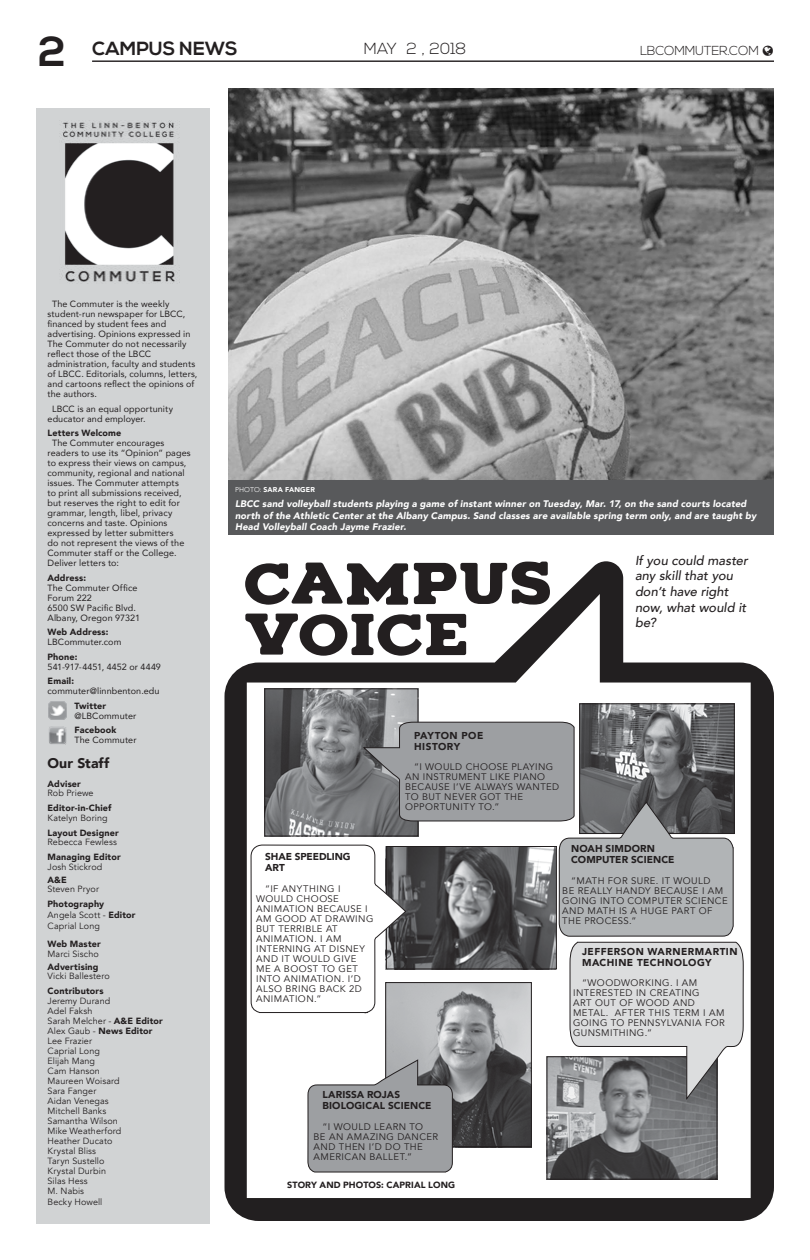
<style>
.page{position:relative;width:810px;height:1260px;background:#fff}
.page>*{position:absolute;margin:0;border:0;box-sizing:border-box;transform-origin:0 0}
.t1{font:900 100px "Pepperoni Slab";letter-spacing:.03em;color:#231f20}
.t2{font:700 19px "Nexa";letter-spacing:.005em;color:#231f20}
.t3{font:300 16px "Nexa";color:#231f20}
.t4{font:900 14px "Avenir";letter-spacing:.01em;color:#231f20}
.t5{font:italic 500 13px/15.6px "Avenir";color:#231f20}
.t6{font:300 13px "Nexa";letter-spacing:-.02em;color:#231f20}
.t7{font:900 10px/11px "Avenir";letter-spacing:.01em;color:#231f20}
.t8{font:900 10px/11px "Avenir";letter-spacing:.045em;color:#231f20}
.t9{font:9.5px/10px "Avenir";letter-spacing:.045em;color:#231f20}
.t10{font:italic 900 9.5px/11.5px "Avenir";letter-spacing:.015em;color:#fff}
.t11{font:9px/10px "Avenir";letter-spacing:.01em;color:#231f20}
.t12{font:9px/10px "Avenir";letter-spacing:.01em;color:#231f20}
.t13{font:900 9px "Avenir";letter-spacing:.015em;color:#231f20}
.t14{font:900 7px "Avenir";letter-spacing:.02em;color:#fff}
.s1{font-size:42px}
.s2{font-weight:900}
.s3{font-weight:300}
</style>
<div class="page">
<hr style="left:92px;top:61px;width:682px;height:1px;background:#231f20">
<svg style="left:224px;top:561px;width:550px;height:660px"></svg>
<img style="left:581px;top:705px;width:152px;height:17px">
<div style="left:36px;top:108px;width:174px;height:1116px;background:#d1d3d4"></div>
<img style="left:49px;top:701px;width:18px;height:18px">
<img style="left:49px;top:727px;width:18px;height:18px">
<img style="left:62px;top:120px;width:113px;height:162px">
<svg style="left:250px;top:722px;width:499px;height:451px"></svg>
<img style="left:229px;top:88px;width:545px;height:393px">
<div style="left:229px;top:481px;width:545px;height:54px;background:#58595b"></div>
<h2 class="t2" style="left:38px;top:38px;width:201px"><span class="s1">2</span> CAMPUS NEWS</h2>
<h3 class="t3" style="left:364px;top:40px;width:104px">MAY 2 , 2018</h3>
<h3 class="t6" style="left:640px;top:43px;width:120px">LBCOMMUTER.COM</h3>
<p class="t11" style="left:48px;top:299px;width:151px;text-indent:4px">The Commuter is the weekly student-run newspaper for LBCC, financed by student fees and advertising. Opinions expressed in<br>The Commuter do not necessarily reflect those of the LBCC administration, faculty and students of LBCC. Editorials, columns, letters, and cartoons reflect the opinions of the authors.</p>
<p class="t11" style="left:48px;top:403px;width:127px;text-indent:4px">LBCC is an equal opportunity educator and employer.</p>
<p class="t13" style="left:48px;top:425px;width:75px">Letters Welcome</p>
<p class="t11" style="left:48px;top:438px;width:145px;text-indent:4px">The Commuter encourages readers to use its “Opinion” pages to express their views on campus, community, regional and national issues. The Commuter attempts<br>to print all submissions received, but reserves the right to edit for grammar, length, libel, privacy concerns and taste. Opinions expressed by letter submitters<br>do not represent the views of the<br>Commuter staff or the College.<br>Deliver letters to:</p>
<p class="t13" style="left:48px;top:570px;width:40px">Address:</p>
<p class="t11" style="left:48px;top:582px;width:94px">The Commuter Office<br>Forum 222<br>6500 SW Pacific Blvd.<br>Albany, Oregon 97321</p>
<p class="t13" style="left:48px;top:624px;width:62px">Web Address:</p>
<p class="t11" style="left:48px;top:637px;width:75px">LBCommuter.com</p>
<p class="t13" style="left:48px;top:649px;width:31px">Phone:</p>
<p class="t11" style="left:48px;top:661px;width:115px">541-917-4451, 4452 or 4449</p>
<p class="t13" style="left:48px;top:673px;width:28px">Email:</p>
<p class="t11" style="left:48px;top:686px;width:113px">commuter@linnbenton.edu</p>
<p class="t13" style="left:75px;top:698px;width:33px">Twitter</p>
<p class="t11" style="left:75px;top:710px;width:63px">@LBCommuter</p>
<p class="t13" style="left:75px;top:722px;width:43px">Facebook</p>
<p class="t11" style="left:75px;top:735px;width:64px">The Commuter</p>
<h3 class="t4" style="left:48px;top:751px;width:63px">Our Staff</h3>
<p class="t13" style="left:48px;top:776px;width:35px">Adviser</p>
<p class="t12" style="left:48px;top:788px;width:48px">Rob Priewe</p>
<p class="t13" style="left:48px;top:800px;width:66px">Editor-in-Chief</p>
<p class="t12" style="left:48px;top:813px;width:62px">Katelyn Boring</p>
<p class="t13" style="left:48px;top:825px;width:73px">Layout Designer</p>
<p class="t12" style="left:48px;top:837px;width:71px">Rebecca Fewless</p>
<p class="t13" style="left:48px;top:849px;width:75px">Managing Editor</p>
<p class="t12" style="left:48px;top:862px;width:56px">Josh Stickrod</p>
<p class="t13" style="left:48px;top:872px;width:21px">A&amp;E</p>
<p class="t12" style="left:48px;top:884px;width:53px">Steven Pryor</p>
<p class="t12" style="left:48px;top:898px;width:89px;line-height:11px"><span class="s2">Photography<br></span>Angela Scott - <span class="s2">Editor<br></span>Caprial Long</p>
<p class="t13" style="left:48px;top:936px;width:55px">Web Master</p>
<p class="t12" style="left:48px;top:949px;width:53px">Marci Sischo</p>
<p class="t13" style="left:48px;top:959px;width:53px">Advertising</p>
<p class="t12" style="left:48px;top:971px;width:64px">Vicki Ballestero</p>
<p class="t13" style="left:48px;top:983px;width:58px">Contributors</p>
<p class="t12" style="left:48px;top:996px;width:117px">Jeremy Durand<br>Adel Faksh<br>Sarah Melcher - <span class="s2">A&amp;E Editor<br></span>Alex Gaub - <span class="s2">News Editor<br></span>Lee Frazier<br>Caprial Long<br>Elijah Mang<br>Cam Hanson<br>Maureen Woisard<br>Sara Fanger<br>Aidan Venegas<br>Mitchell Banks<br>Samantha Wilson<br>Mike Weatherford<br>Heather Ducato<br>Krystal Bliss<br>Taryn Sustello<br>Krystal Durbin<br>Silas Hess<br>M. Nabis</p>
<p class="t12" style="left:48px;top:1197px;width:56px">Becky Howell</p>
<p class="t14" style="left:235px;top:484px;width:81px"><span class="s3">PHOTO:</span> SARA FANGER</p>
<p class="t10" style="left:235px;top:498px;width:523px">LBCC sand volleyball students playing a game of instant winner on Tuesday, Mar. 17, on the sand courts located north of the Athletic Center at the Albany Campus. Sand classes are available spring term only, and are taught by<br>Head Volleyball Coach Jayme Frazier.</p>
<h1 class="t1" style="left:245px;top:510px;width:307px">CAMPUS</h1>
<h1 class="t1" style="left:245px;top:561px;width:224px">VOICE</h1>
<p class="t8" style="left:414px;top:730px;width:71px">PAYTON POE<br>HISTORY</p>
<p class="t9" style="left:405px;top:762px;width:156px;text-indent:9px">“I WOULD CHOOSE PLAYING<br>AN INSTRUMENT LIKE PIANO<br>BECAUSE I’VE ALWAYS WANTED<br>TO BUT NEVER GOT THE<br>OPPORTUNITY TO.”</p>
<h3 class="t5" style="left:635px;top:553px;width:115px">If you could master any skill that you don’t have right now, what would it be?</h3>
<p class="t7" style="left:265px;top:850px;width:87px">SHAE SPEEDLING<br>ART</p>
<p class="t9" style="left:256px;top:884px;width:119px;text-indent:9px">“IF ANYTHING I<br>WOULD CHOOSE<br>ANIMATION BECAUSE I<br>AM GOOD AT DRAWING<br>BUT TERRIBLE AT<br>ANIMATION. I AM<br>INTERNING AT DISNEY<br>AND IT WOULD GIVE<br>ME A BOOST TO GET<br>INTO ANIMATION. I’D<br>ALSO BRING BACK 2D<br>ANIMATION.”</p>
<p class="t7" style="left:323px;top:1089px;width:110px">LARISSA ROJAS<br>BIOLOGICAL SCIENCE</p>
<p class="t9" style="left:314px;top:1122px;width:126px;text-indent:9px">“I WOULD LEARN TO<br>BE AN AMAZING DANCER<br>AND THEN I’D DO THE<br>AMERICAN BALLET.”</p>
<p class="t13" style="left:287px;top:1178px;width:169px">STORY AND PHOTOS: CAPRIAL LONG</p>
<p class="t7" style="left:571px;top:843px;width:105px">NOAH SIMDORN<br>COMPUTER SCIENCE</p>
<p class="t9" style="left:562px;top:876px;width:167px;text-indent:9px">“MATH FOR SURE. IT WOULD<br>BE REALLY HANDY BECAUSE I AM<br>GOING INTO COMPUTER SCIENCE<br>AND MATH IS A HUGE PART OF<br>THE PROCESS.”</p>
<p class="t8" style="left:582px;top:945px;width:157px">JEFFERSON WARNERMARTIN<br>MACHINE TECHNOLOGY</p>
<p class="t9" style="left:573px;top:978px;width:153px;text-indent:9px">“WOODWORKING. I AM<br>INTERESTED IN CREATING<br>ART OUT OF WOOD AND<br>METAL. AFTER THIS TERM I AM<br>GOING TO PENNSYLVANIA FOR<br>GUNSMITHING.”</p>
</div>
